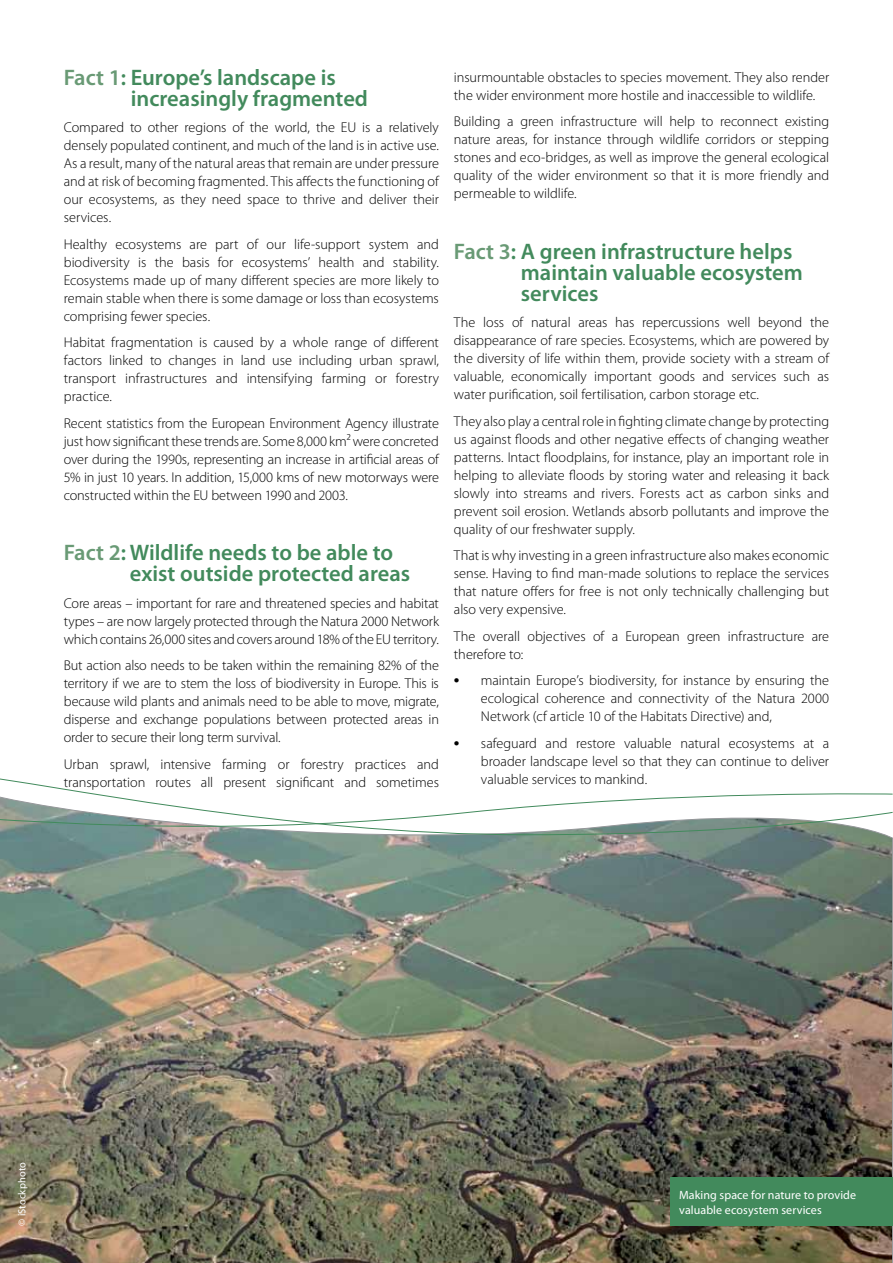
<style>
.page{position:relative;width:893px;height:1263px;background:#fff}
.page>*{position:absolute;margin:0;border:0;box-sizing:border-box;transform-origin:0 0}
.t1{font:600 22.5px/21px "Myriad Pro";color:#428a5c}
.t2{font:300 14.25px/18px "Myriad Pro";letter-spacing:-.005em;color:#000;text-align:justify}
.t3{font:12px/15px "Myriad Pro";letter-spacing:.01em;color:#fff}
.t4{font:10.5px "Myriad Pro";letter-spacing:.01em;color:#fff}
.s1{color:#699a75}
.s2{font-weight:600;font-size:18px}
</style>
<div class="page">
<img style="left:0;top:835px;width:893px;height:428px">
<svg style="left:0;top:778px;width:893px;height:57px"></svg>
<div style="left:671px;top:1177px;width:222px;height:49px;background:#428a5c"></div>
<h1 class="t1" style="left:131px;top:67px;width:239px;text-indent:-67px"><span class="s1">Fact 1</span>: Europe’s landscape is increasingly fragmented</h1>
<p class="t2" style="left:64px;top:119px;width:377px">Compared to other regions of the world, the EU is a relatively densely populated continent, and much of the land is in active use.<br>As a result, many of the natural areas that remain are under pressure and at risk of becoming fragmented. This affects the functioning of our ecosystems, as they need space to thrive and deliver their services.</p>
<p class="t2" style="left:64px;top:235px;width:377px">Healthy ecosystems are part of our life-support system and biodiversity is the basis for ecosystems’ health and stability.<br>Ecosystems made up of many different species are more likely to remain stable when there is some damage or loss than ecosystems comprising fewer species.</p>
<p class="t2" style="left:64px;top:334px;width:377px">Habitat fragmentation is caused by a whole range of different factors linked to changes in land use including urban sprawl, transport infrastructures and intensifying farming or forestry practice.</p>
<p class="t2" style="left:64px;top:414px;width:377px">Recent statistics from the European Environment Agency illustrate just how significant these trends are. Some 8,000 km² were concreted over during the 1990s, representing an increase in artificial areas of 5% in just 10 years. In addition, 15,000 kms of new motorways were constructed within the EU between 1990 and 2003.</p>
<h1 class="t1" style="left:130px;top:542px;width:282px;text-indent:-66px"><span class="s1">Fact 2</span>: Wildlife needs to be able to exist outside protected areas</h1>
<p class="t2" style="left:64px;top:594px;width:377px">Core areas – important for rare and threatened species and habitat types – are now largely protected through the Natura 2000 Network which contains 26,000 sites and covers around 18% of the EU territory.</p>
<p class="t2" style="left:64px;top:657px;width:377px">But action also needs to be taken within the remaining 82% of the territory if we are to stem the loss of biodiversity in Europe. This is because wild plants and animals need to be able to move, migrate, disperse and exchange populations between protected areas in order to secure their long term survival.</p>
<p class="t2" style="left:64px;top:755px;width:377px">Urban sprawl, intensive farming or forestry practices and transportation routes all present significant and sometimes</p>
<p class="t2" style="left:454px;top:68px;width:377px">insurmountable obstacles to species movement. They also render the wider environment more hostile and inaccessible to wildlife.</p>
<p class="t2" style="left:454px;top:113px;width:377px">Building a green infrastructure will help to reconnect existing nature areas, for instance through wildlife corridors or stepping stones and eco-bridges, as well as improve the general ecological quality of the wider environment so that it is more friendly and permeable to wildlife.</p>
<h1 class="t1" style="left:521px;top:241px;width:283px;text-indent:-67px"><span class="s1">Fact 3</span>: A green infrastructure helps maintain valuable ecosystem services</h1>
<p class="t2" style="left:454px;top:314px;width:377px">The loss of natural areas has repercussions well beyond the disappearance of rare species. Ecosystems, which are powered by the diversity of life within them, provide society with a stream of valuable, economically important goods and services such as water purification, soil fertilisation, carbon storage etc.</p>
<p class="t2" style="left:454px;top:412px;width:377px">They also play a central role in fighting climate change by protecting us against floods and other negative effects of changing weather patterns. Intact floodplains, for instance, play an important role in helping to alleviate floods by storing water and releasing it back slowly into streams and rivers. Forests act as carbon sinks and prevent soil erosion. Wetlands absorb pollutants and improve the quality of our freshwater supply.</p>
<p class="t2" style="left:454px;top:547px;width:377px">That is why investing in a green infrastructure also makes economic sense. Having to find man-made solutions to replace the services that nature offers for free is not only technically challenging but also very expensive.</p>
<p class="t2" style="left:454px;top:627px;width:377px">The overall objectives of a European green infrastructure are therefore to:</p>
<p class="t2" style="left:481px;top:672px;width:350px;text-indent:-27px"><span class="s2">•</span> maintain Europe’s biodiversity, for instance by ensuring the ecological coherence and connectivity of the Natura 2000<br>Network (cf article 10 of the Habitats Directive) and,</p>
<p class="t2" style="left:481px;top:734px;width:350px;text-indent:-27px"><span class="s2">•</span> safeguard and restore valuable natural ecosystems at a broader landscape level so that they can continue to deliver valuable services to mankind.</p>
<p class="t4" style="left:16px;top:1226px;width:65px;rotate:-90deg">© iStockphoto</p>
<p class="t3" style="left:679px;top:1187px;width:179px">Making space for nature to provide valuable ecosystem services</p>
</div>
